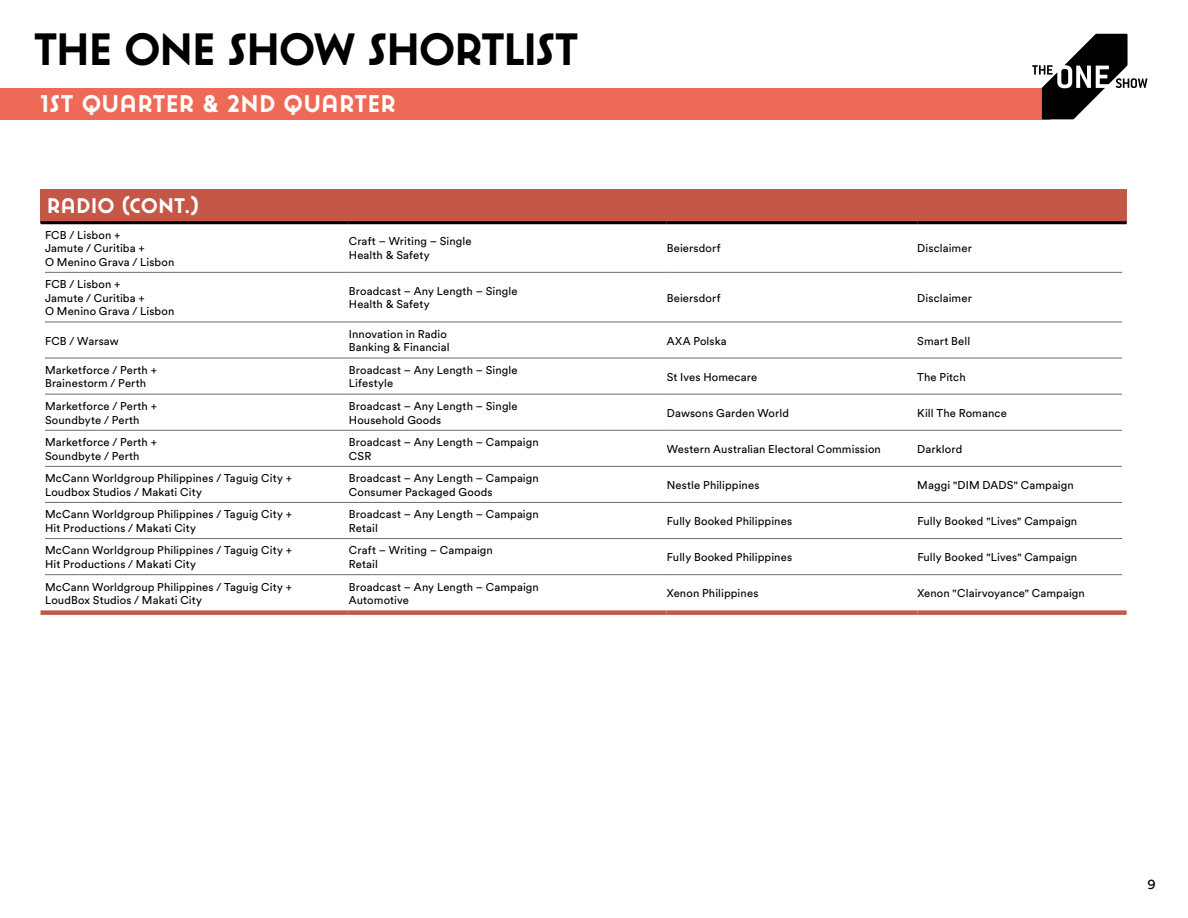
<style>
.page{position:relative;width:1188px;height:918px;background:#fff}
.page>*{position:absolute;margin:0;border:0;box-sizing:border-box;transform-origin:0 0}
.t1{font:700 45px "Uomo";letter-spacing:-.005em;color:#000}
.t2{font:700 24px "Uomo";letter-spacing:.035em;color:#fff}
.t3{font:700 21px "Uomo";letter-spacing:.035em;color:#fff}
.t4{font:14.25px "Circular Std";color:#000}
.t5{font:11.25px/13.5px "Circular Std";letter-spacing:.01em;color:#000}
</style>
<div class="page">
<div style="left:0;top:88px;width:1050px;height:31px;background:#ef6a56"></div>
<svg style="left:1032px;top:34px;width:116px;height:85px"></svg>
<div style="left:40px;top:189px;width:1087px;height:34px;background:#c55746"></div>
<svg style="left:40px;top:221px;width:5px;height:3px"></svg>
<hr style="left:45px;top:221px;width:304px;height:3px;background:#000">
<hr style="left:349px;top:221px;width:318px;height:3px;background:#000">
<hr style="left:667px;top:221px;width:250px;height:3px;background:#000">
<hr style="left:917px;top:221px;width:205px;height:3px;background:#000">
<svg style="left:1122px;top:221px;width:5px;height:3px"></svg>
<svg style="left:40px;top:610px;width:5px;height:5px"></svg>
<div style="left:45px;top:610px;width:304px;height:5px;background:#c55746"></div>
<div style="left:349px;top:610px;width:318px;height:5px;background:#c55746"></div>
<div style="left:667px;top:610px;width:250px;height:5px;background:#c55746"></div>
<div style="left:917px;top:610px;width:205px;height:5px;background:#c55746"></div>
<svg style="left:1122px;top:610px;width:5px;height:5px"></svg>
<hr style="left:45px;top:272px;width:304px;height:1px;background:#6d6e71">
<hr style="left:349px;top:272px;width:318px;height:1px;background:#6d6e71">
<hr style="left:667px;top:272px;width:250px;height:1px;background:#6d6e71">
<hr style="left:917px;top:272px;width:205px;height:1px;background:#6d6e71">
<hr style="left:45px;top:322px;width:304px;height:1px;background:#6d6e71">
<hr style="left:349px;top:322px;width:318px;height:1px;background:#6d6e71">
<hr style="left:667px;top:322px;width:250px;height:1px;background:#6d6e71">
<hr style="left:917px;top:322px;width:205px;height:1px;background:#6d6e71">
<hr style="left:45px;top:358px;width:304px;height:1px;background:#6d6e71">
<hr style="left:349px;top:358px;width:318px;height:1px;background:#6d6e71">
<hr style="left:667px;top:358px;width:250px;height:1px;background:#6d6e71">
<hr style="left:917px;top:358px;width:205px;height:1px;background:#6d6e71">
<hr style="left:45px;top:394px;width:304px;height:1px;background:#6d6e71">
<hr style="left:349px;top:394px;width:318px;height:1px;background:#6d6e71">
<hr style="left:667px;top:394px;width:250px;height:1px;background:#6d6e71">
<hr style="left:917px;top:394px;width:205px;height:1px;background:#6d6e71">
<hr style="left:45px;top:430px;width:304px;height:1px;background:#6d6e71">
<hr style="left:349px;top:430px;width:318px;height:1px;background:#6d6e71">
<hr style="left:667px;top:430px;width:250px;height:1px;background:#6d6e71">
<hr style="left:917px;top:430px;width:205px;height:1px;background:#6d6e71">
<hr style="left:45px;top:466px;width:304px;height:1px;background:#6d6e71">
<hr style="left:349px;top:466px;width:318px;height:1px;background:#6d6e71">
<hr style="left:667px;top:466px;width:250px;height:1px;background:#6d6e71">
<hr style="left:917px;top:466px;width:205px;height:1px;background:#6d6e71">
<hr style="left:45px;top:502px;width:304px;height:1px;background:#6d6e71">
<hr style="left:349px;top:502px;width:318px;height:1px;background:#6d6e71">
<hr style="left:667px;top:502px;width:250px;height:1px;background:#6d6e71">
<hr style="left:917px;top:502px;width:205px;height:1px;background:#6d6e71">
<hr style="left:45px;top:538px;width:304px;height:1px;background:#6d6e71">
<hr style="left:349px;top:538px;width:318px;height:1px;background:#6d6e71">
<hr style="left:667px;top:538px;width:250px;height:1px;background:#6d6e71">
<hr style="left:917px;top:538px;width:205px;height:1px;background:#6d6e71">
<hr style="left:45px;top:574px;width:304px;height:1px;background:#6d6e71">
<hr style="left:349px;top:574px;width:318px;height:1px;background:#6d6e71">
<hr style="left:667px;top:574px;width:250px;height:1px;background:#6d6e71">
<hr style="left:917px;top:574px;width:205px;height:1px;background:#6d6e71">
<h1 class="t1" style="left:34px;top:25px;width:547px">THE ONE SHOW SHORTLIST</h1>
<h2 class="t2" style="left:40px;top:91px;width:357px">1ST QUARTER &amp; 2ND QUARTER</h2>
<h3 class="t3" style="left:47px;top:194px;width:153px">RADIO (CONT.)</h3>
<p class="t5" style="left:45px;top:228px;width:131px">FCB / Lisbon +<br>Jamute / Curitiba +<br>O Menino Grava / Lisbon</p>
<p class="t5" style="left:349px;top:235px;width:124px">Craft – Writing – Single<br>Health &amp; Safety</p>
<p class="t5" style="left:667px;top:241px;width:55px">Beiersdorf</p>
<p class="t5" style="left:917px;top:241px;width:56px">Disclaimer</p>
<p class="t5" style="left:45px;top:277px;width:131px">FCB / Lisbon +<br>Jamute / Curitiba +<br>O Menino Grava / Lisbon</p>
<p class="t5" style="left:349px;top:284px;width:170px">Broadcast – Any Length – Single<br>Health &amp; Safety</p>
<p class="t5" style="left:667px;top:291px;width:55px">Beiersdorf</p>
<p class="t5" style="left:917px;top:291px;width:56px">Disclaimer</p>
<p class="t5" style="left:45px;top:334px;width:75px">FCB / Warsaw</p>
<p class="t5" style="left:349px;top:327px;width:102px">Innovation in Radio<br>Banking &amp; Financial</p>
<p class="t5" style="left:667px;top:334px;width:61px">AXA Polska</p>
<p class="t5" style="left:917px;top:334px;width:54px">Smart Bell</p>
<p class="t5" style="left:45px;top:363px;width:114px">Marketforce / Perth +<br>Brainestorm / Perth</p>
<p class="t5" style="left:349px;top:363px;width:170px">Broadcast – Any Length – Single<br>Lifestyle</p>
<p class="t5" style="left:667px;top:370px;width:92px">St Ives Homecare</p>
<p class="t5" style="left:917px;top:370px;width:50px">The Pitch</p>
<p class="t5" style="left:45px;top:399px;width:114px">Marketforce / Perth +<br>Soundbyte / Perth</p>
<p class="t5" style="left:349px;top:399px;width:170px">Broadcast – Any Length – Single<br>Household Goods</p>
<p class="t5" style="left:667px;top:406px;width:124px">Dawsons Garden World</p>
<p class="t5" style="left:917px;top:406px;width:91px">Kill The Romance</p>
<p class="t5" style="left:45px;top:435px;width:114px">Marketforce / Perth +<br>Soundbyte / Perth</p>
<p class="t5" style="left:349px;top:435px;width:191px">Broadcast – Any Length – Campaign<br>CSR</p>
<p class="t5" style="left:667px;top:442px;width:216px">Western Australian Electoral Commission</p>
<p class="t5" style="left:917px;top:442px;width:47px">Darklord</p>
<p class="t5" style="left:45px;top:471px;width:249px">McCann Worldgroup Philippines / Taguig City +<br>Loudbox Studios / Makati City</p>
<p class="t5" style="left:349px;top:471px;width:191px">Broadcast – Any Length – Campaign<br>Consumer Packaged Goods</p>
<p class="t5" style="left:667px;top:478px;width:94px">Nestle Philippines</p>
<p class="t5" style="left:917px;top:478px;width:158px">Maggi "DIM DADS" Campaign</p>
<p class="t5" style="left:45px;top:507px;width:249px">McCann Worldgroup Philippines / Taguig City +<br>Hit Productions / Makati City</p>
<p class="t5" style="left:349px;top:507px;width:191px">Broadcast – Any Length – Campaign<br>Retail</p>
<p class="t5" style="left:667px;top:514px;width:127px">Fully Booked Philippines</p>
<p class="t5" style="left:917px;top:514px;width:161px">Fully Booked "Lives" Campaign</p>
<p class="t5" style="left:45px;top:544px;width:249px">McCann Worldgroup Philippines / Taguig City +<br>Hit Productions / Makati City</p>
<p class="t5" style="left:349px;top:544px;width:145px">Craft – Writing – Campaign<br>Retail</p>
<p class="t5" style="left:667px;top:550px;width:127px">Fully Booked Philippines</p>
<p class="t5" style="left:917px;top:550px;width:161px">Fully Booked "Lives" Campaign</p>
<p class="t5" style="left:45px;top:580px;width:249px">McCann Worldgroup Philippines / Taguig City +<br>LoudBox Studios / Makati City</p>
<p class="t5" style="left:349px;top:580px;width:191px">Broadcast – Any Length – Campaign<br>Automotive</p>
<p class="t5" style="left:667px;top:586px;width:93px">Xenon Philippines</p>
<p class="t5" style="left:917px;top:586px;width:169px">Xenon "Clairvoyance" Campaign</p>
<p class="t4" style="left:1148px;top:875px;width:10px">9</p>
</div>
